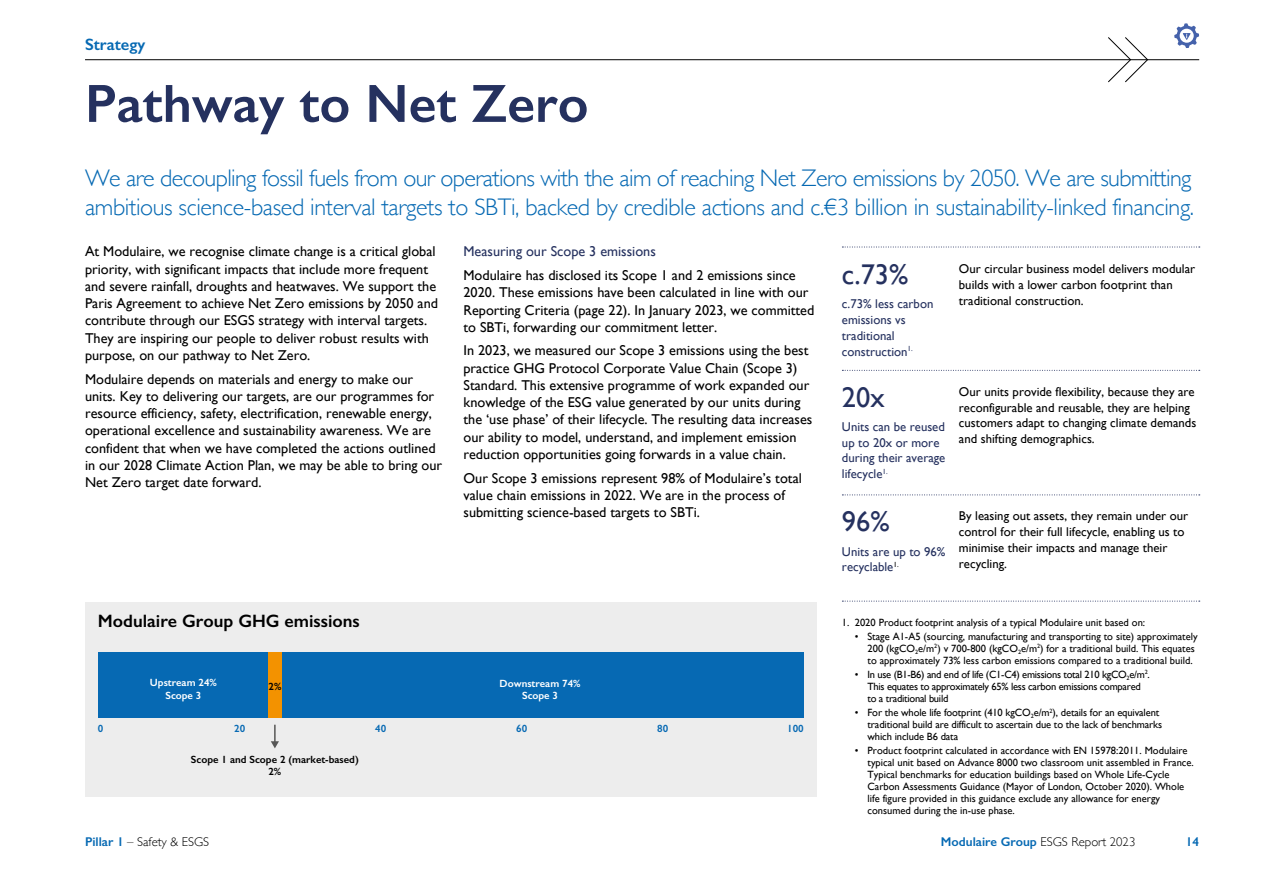
<style>
.page{position:relative;width:1263px;height:893px;background:#fff}
.page>*{position:absolute;margin:0;border:0;box-sizing:border-box;transform-origin:0 0}
.t1{font:600 54px "Gill Sans";color:#25315f}
.t2{font:28.5px "Gill Sans";color:#25315f}
.t3{font:300 24px/28.5px "Gill Sans";letter-spacing:-.015em;color:#0669b3}
.t4{font:600 18px "Gill Sans";color:#000}
.t5{font:600 16.5px "Gill Sans";color:#0669b3}
.t6{font:14.25px/17.2px "Gill Sans";color:#000}
.t7{font:14.25px "Gill Sans";color:#25315f}
.t8{font:12.75px/15.8px "Gill Sans";color:#000}
.t9{font:12.75px/15.8px "Gill Sans";color:#25315f}
.t10{font:600 12.75px "Gill Sans";color:#0669b3}
.t11{font:300 12.75px "Gill Sans";color:#000}
.t12{font:10.5px/12px "Gill Sans";color:#000}
.t13{font:10.5px/12px "Gill Sans";letter-spacing:-.025em;color:#000}
.t14{font:600 10.5px/12.6px "Gill Sans";color:#fff;text-align:center}
.t15{font:600 10.5px/12.6px "Gill Sans";color:#000;text-align:center}
.t16{font:600 10.5px "Gill Sans";color:#0669b3}
.s1{font-weight:600;color:#0669b3}
.s2{font-weight:300;color:#000}
</style>
<div class="page">
<hr style="left:85px;top:59px;width:1114px;height:1px;background:#000">
<svg style="left:842px;top:247px;width:358px;height:1px"></svg>
<div style="left:85px;top:602px;width:731px;height:195px;background:#ededed"></div>
<svg style="left:842px;top:370px;width:358px;height:1px"></svg>
<svg style="left:842px;top:495px;width:358px;height:1px"></svg>
<svg style="left:842px;top:601px;width:358px;height:1px"></svg>
<div style="left:282px;top:652px;width:522px;height:66px;background:#0669b3"></div>
<div style="left:268px;top:652px;width:14px;height:66px;background:#f39200"></div>
<div style="left:99px;top:652px;width:169px;height:66px;background:#0669b3"></div>
<svg style="left:271px;top:725px;width:8px;height:23px"></svg>
<svg style="left:1174px;top:23px;width:25px;height:25px"></svg>
<svg style="left:1108px;top:37px;width:40px;height:45px"></svg>
<p class="t5" style="left:85px;top:34px;width:62px">Strategy</p>
<h1 class="t1" style="left:85px;top:71px;width:505px">Pathway to Net Zero</h1>
<p class="t3" style="left:85px;top:163px;width:1110px">We are decoupling fossil fuels from our operations with the aim of reaching Net Zero emissions by 2050. We are submitting ambitious science-based interval targets to SBTi, backed by credible actions and c.€3 billion in sustainability-linked financing.</p>
<p class="t6" style="left:85px;top:243px;width:354px">At Modulaire, we recognise climate change is a critical global priority, with significant impacts that include more frequent and severe rainfall, droughts and heatwaves. We support the Paris Agreement to achieve Net Zero emissions by 2050 and contribute through our ESGS strategy with interval targets.<br>They are inspiring our people to deliver robust results with purpose, on our pathway to Net Zero.</p>
<p class="t6" style="left:85px;top:370px;width:359px">Modulaire depends on materials and energy to make our units. Key to delivering our targets, are our programmes for resource efficiency, safety, electrification, renewable energy, operational excellence and sustainability awareness. We are confident that when we have completed the actions outlined in our 2028 Climate Action Plan, we may be able to bring our Net Zero target date forward.</p>
<p class="t7" style="left:463px;top:243px;width:194px">Measuring our Scope 3 emissions</p>
<p class="t6" style="left:463px;top:266px;width:352px">Modulaire has disclosed its Scope 1 and 2 emissions since 2020. These emissions have been calculated in line with our Reporting Criteria (page 22). In January 2023, we committed to SBTi, forwarding our commitment letter.</p>
<p class="t6" style="left:463px;top:342px;width:350px">In 2023, we measured our Scope 3 emissions using the best practice GHG Protocol Corporate Value Chain (Scope 3)<br>Standard. This extensive programme of work expanded our knowledge of the ESG value generated by our units during the ‘use phase’ of their lifecycle. The resulting data increases our ability to model, understand, and implement emission reduction opportunities going forwards in a value chain.</p>
<p class="t6" style="left:463px;top:469px;width:340px">Our Scope 3 emissions represent 98% of Modulaire’s total value chain emissions in 2022. We are in the process of submitting science-based targets to SBTi.</p>
<h2 class="t2" style="left:842px;top:258px;width:68px">c.73%</h2>
<p class="t9" style="left:842px;top:296px;width:93px">c.73% less carbon emissions vs traditional construction<sup>1.</sup></p>
<p class="t8" style="left:959px;top:261px;width:238px">Our circular business model delivers modular builds with a lower carbon footprint than traditional construction.</p>
<p class="t8" style="left:959px;top:383px;width:239px">Our units provide flexibility, because they are reconfigurable and reusable, they are helping customers adapt to changing climate demands and shifting demographics.</p>
<h2 class="t2" style="left:842px;top:380px;width:44px">20x</h2>
<p class="t9" style="left:842px;top:419px;width:105px">Units can be reused up to 20x or more during their average lifecycle<sup>1.</sup></p>
<h2 class="t2" style="left:842px;top:505px;width:49px">96%</h2>
<p class="t9" style="left:842px;top:543px;width:105px">Units are up to 96% recyclable<sup>1.</sup></p>
<p class="t8" style="left:959px;top:508px;width:231px">By leasing out assets, they remain under our control for their full lifecycle, enabling us to minimise their impacts and manage their recycling.</p>
<p class="t4" style="left:98px;top:610px;width:264px">Modulaire Group GHG emissions</p>
<p class="t12" style="left:842px;top:616px;width:305px">1. 2020 Product footprint analysis of a typical Modulaire unit based on:</p>
<p class="t12" style="left:867px;top:630px;width:332px;text-indent:-13px">• Stage A1-A5 (sourcing, manufacturing and transporting to site) approximately<br>200 (kgCO<sub>2</sub>e/m<sup>2</sup>) v 700-800 (kgCO<sub>2</sub>e/m<sup>2</sup>) for a traditional build. This equates to approximately 73% less carbon emissions compared to a traditional build.</p>
<p class="t13" style="left:867px;top:668px;width:284px;text-indent:-13px">• In use (B1-B6) and end of life (C1-C4) emissions total 210 kgCO<sub>2</sub>e/m<sup>2</sup>.<br>This equates to approximately 65% less carbon emissions compared to a traditional build</p>
<p class="t12" style="left:867px;top:706px;width:296px;text-indent:-13px">• For the whole life footprint (410 kgCO<sub>2</sub>e/m<sup>2</sup>), details for an equivalent traditional build are difficult to ascertain due to the lack of benchmarks which include B6 data</p>
<p class="t12" style="left:867px;top:744px;width:328px;text-indent:-13px">• Product footprint calculated in accordance with EN 15978:2011. Modulaire typical unit based on Advance 8000 two classroom unit assembled in France.<br>Typical benchmarks for education buildings based on Whole Life-Cycle Carbon Assessments Guidance (Mayor of London, October 2020). Whole life figure provided in this guidance exclude any allowance for energy consumed during the in-use phase.</p>
<p class="t14" style="left:150px;top:676px;width:69px">Upstream 24%<br>Scope 3</p>
<p class="t15" style="left:269px;top:680px;width:14px">2%</p>
<p class="t14" style="left:500px;top:677px;width:82px">Downstream 74%<br>Scope 3</p>
<p class="t16" style="left:98px;top:722px;width:7px">0</p>
<p class="t16" style="left:234px;top:722px;width:13px">20</p>
<p class="t16" style="left:375px;top:722px;width:13px">40</p>
<p class="t16" style="left:516px;top:722px;width:13px">60</p>
<p class="t16" style="left:657px;top:722px;width:13px">80</p>
<p class="t16" style="left:787px;top:722px;width:18px">100</p>
<p class="t15" style="left:191px;top:753px;width:169px">Scope 1 and Scope 2 (market-based)<br>2%</p>
<p class="t11" style="left:85px;top:832px;width:126px"><span class="s1">Pillar 1</span> – Safety &amp; ESGS</p>
<p class="t10" style="left:941px;top:834px;width:196px">Modulaire Group <span class="s2">ESGS Report 2023</span></p>
<p class="t10" style="left:1186px;top:834px;width:15px">14</p>
</div>
